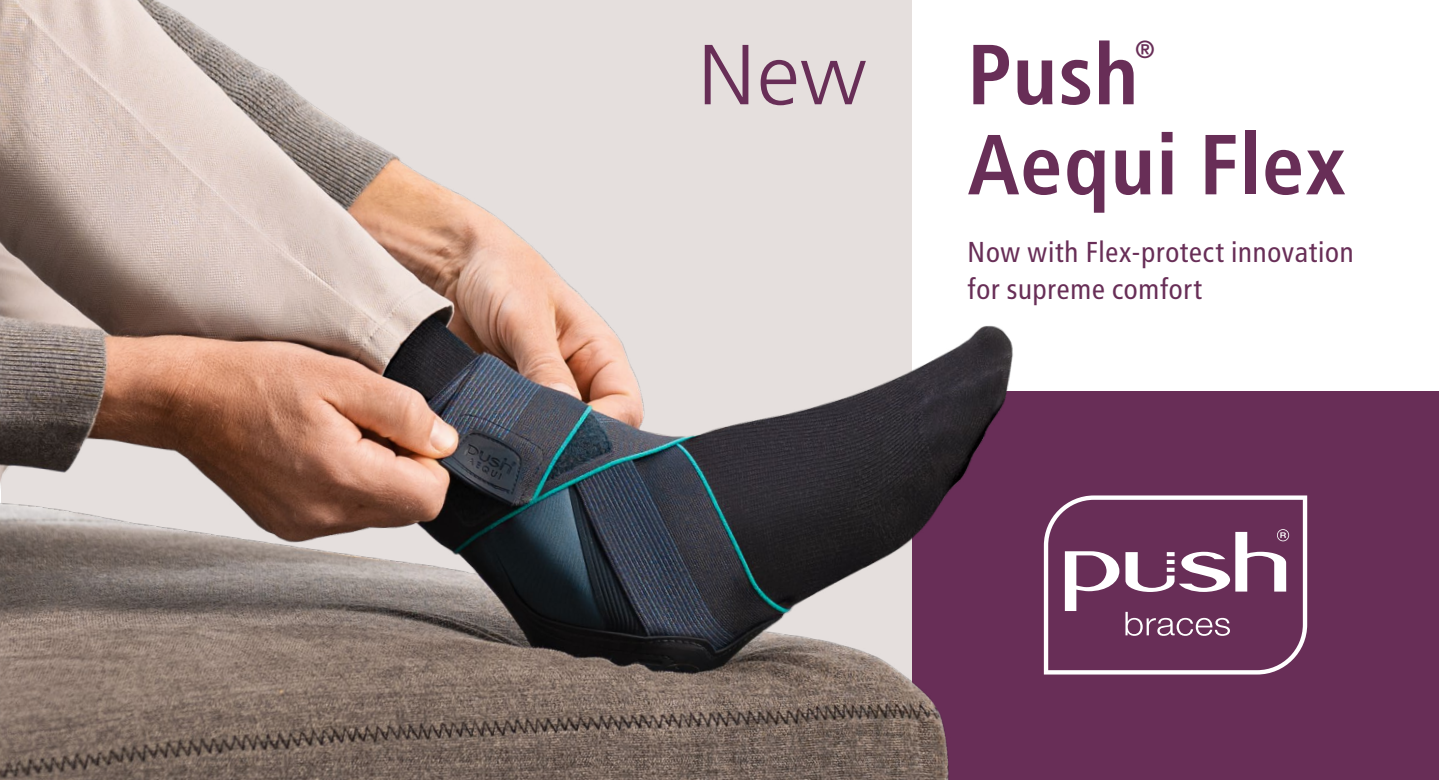
<style>
.page{position:relative;width:1439px;height:780px;background:#fff}
.page>*{position:absolute;margin:0;border:0;box-sizing:border-box;transform-origin:0 0}
.t1{font:700 condensed 85px "Frutiger";letter-spacing:.015em;color:#682e57}
.t2{font:300 85px "Frutiger";color:#682e57}
.t3{font:condensed 28.75px/37.5px "Frutiger";letter-spacing:.03em;color:#682e57}
.t4{font:700 condensed 24.75px "Frutiger";color:#682e57}
</style>
<div class="page">
<div style="left:912px;top:390px;width:527px;height:390px;background:#682e57"></div>
<svg style="left:1097px;top:495px;width:210px;height:179px"></svg>
<img style="left:0;top:0;width:1097px;height:780px">
<h1 class="t2" style="left:698px;top:27px;width:170px">New</h1>
<h1 class="t1" style="left:967px;top:24px;width:172px">Push</h1>
<p class="t4" style="left:1135px;top:34px;width:21px">®</p>
<h1 class="t1" style="left:967px;top:114px;width:379px">Aequi Flex</h1>
<p class="t3" style="left:967px;top:233px;width:387px">Now with Flex-protect innovation for supreme comfort</p>
</div>
